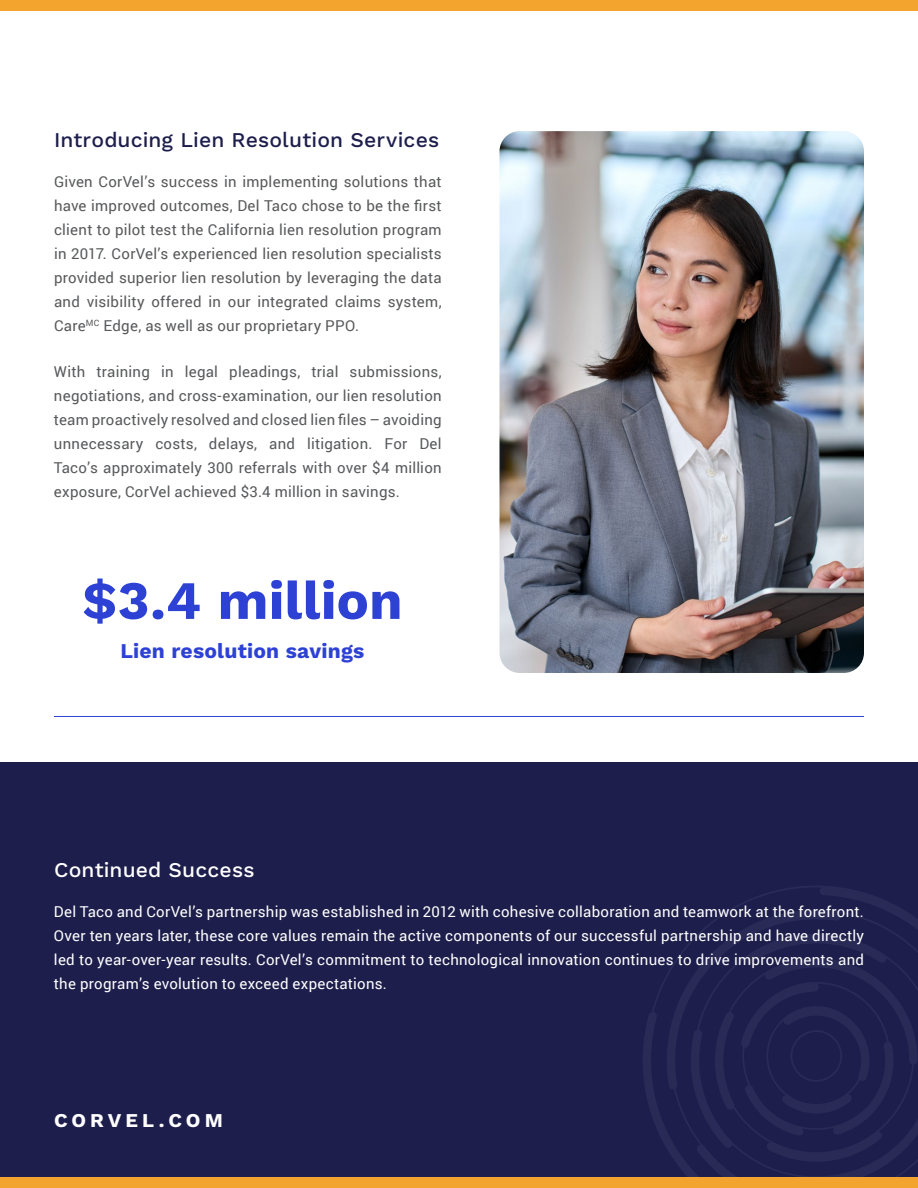
<style>
.page{position:relative;width:918px;height:1188px;background:#fff}
.page>*{position:absolute;margin:0;border:0;box-sizing:border-box;transform-origin:0 0}
.t1{font:700 54px "Work Sans";letter-spacing:.005em;color:#2d41d5}
.t2{font:500 21px "Work Sans";letter-spacing:.005em;color:#1d1e4c}
.t3{font:700 21px "Work Sans";letter-spacing:.01em;color:#2d41d5}
.t4{font:500 21px "Work Sans";letter-spacing:.01em;color:#fff}
.t5{font:700 19.5px "Work Sans";letter-spacing:.205em;color:#fff}
.t6{font:15px/24px "Roboto";letter-spacing:.015em;color:#58595b;text-align:justify}
.t7{font:15px/24px "Roboto";letter-spacing:.02em;color:#fff;text-align:justify}
</style>
<div class="page">
<div style="left:0;top:762px;width:918px;height:415px;background:#1d1e4c"></div>
<svg style="left:645px;top:886px;width:273px;height:291px"></svg>
<div style="left:0;top:1177px;width:918px;height:11px;background:#f3a42e"></div>
<div style="left:0;top:0;width:918px;height:10px;background:#f3a42e"></div>
<img style="left:500px;top:131px;width:364px;height:542px">
<hr style="left:54px;top:716px;width:810px;height:1px;background:#2d41d5">
<h2 class="t2" style="left:54px;top:128px;width:387px">Introducing Lien Resolution Services</h2>
<p class="t6" style="left:54px;top:169px;width:389px">Given CorVel’s success in implementing solutions that have improved outcomes, Del Taco chose to be the first client to pilot test the California lien resolution program in 2017. CorVel’s experienced lien resolution specialists provided superior lien resolution by leveraging the data and visibility offered in our integrated claims system, Care<sup>MC</sup> Edge, as well as our proprietary PPO.</p>
<p class="t6" style="left:54px;top:360px;width:389px">With training in legal pleadings, trial submissions, negotiations, and cross-examination, our lien resolution team proactively resolved and closed lien files – avoiding unnecessary costs, delays, and litigation. For Del Taco’s approximately 300 referrals with over $4 million exposure, CorVel achieved $3.4 million in savings.</p>
<h1 class="t1" style="left:82px;top:569px;width:322px">$3.4 million</h1>
<h2 class="t3" style="left:120px;top:638px;width:246px">Lien resolution savings</h2>
<h2 class="t4" style="left:54px;top:858px;width:202px">Continued Success</h2>
<p class="t7" style="left:54px;top:899px;width:812px">Del Taco and CorVel’s partnership was established in 2012 with cohesive collaboration and teamwork at the forefront.<br>Over ten years later, these core values remain the active components of our successful partnership and have directly led to year-over-year results. CorVel’s commitment to technological innovation continues to drive improvements and the program’s evolution to exceed expectations.</p>
<h3 class="t5" style="left:54px;top:1109px;width:170px">CORVEL.COM</h3>
</div>
